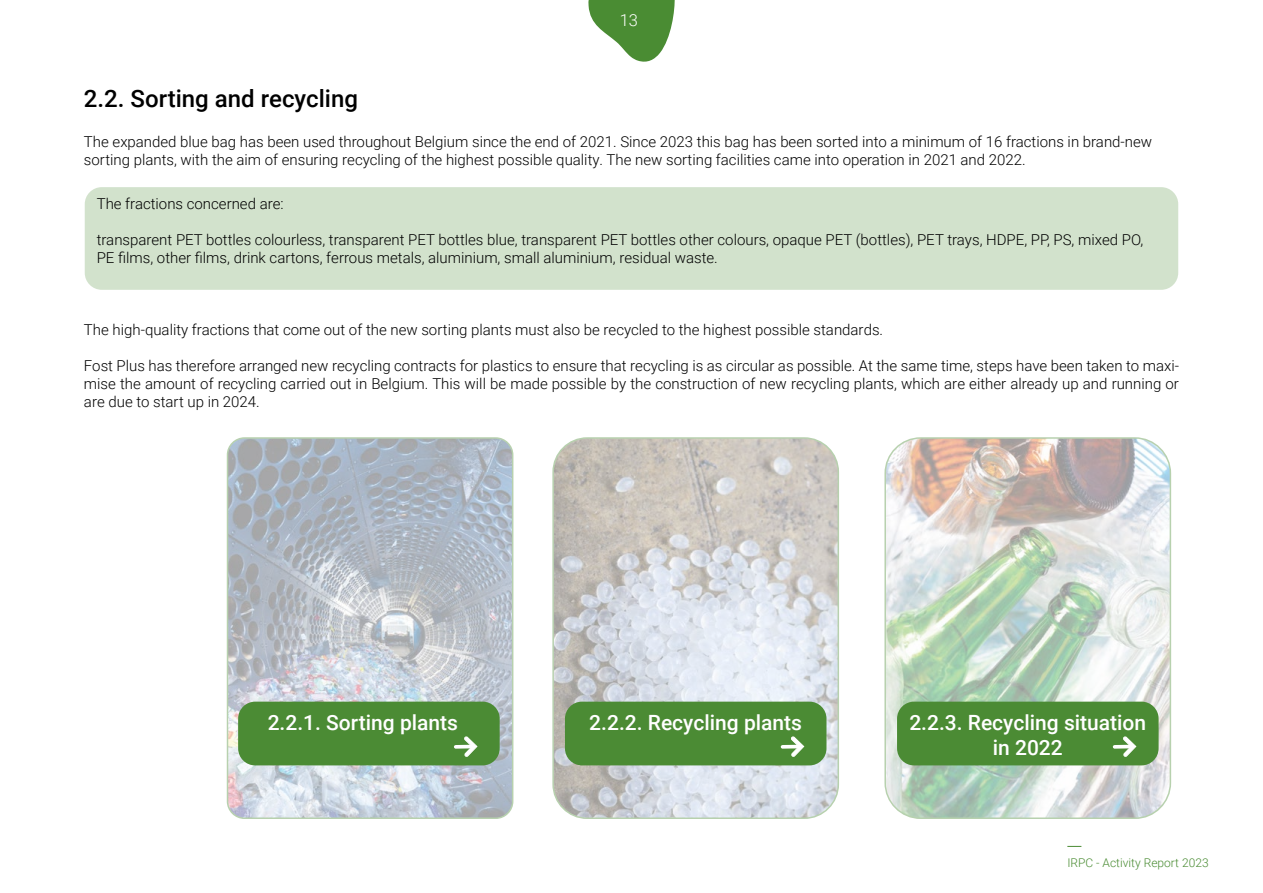
<style>
.page{position:relative;width:1263px;height:893px;background:#fff}
.page>*{position:absolute;margin:0;border:0;box-sizing:border-box;transform-origin:0 0}
.t1{font:500 24px "Roboto";color:#000}
.t2{font:500 21px/25.2px "Roboto";color:#fff;text-align:center}
.t3{font:300 16.5px "Roboto";color:#fff}
.t4{font:300 15px/18px "Roboto";color:#000}
.t5{font:300 12px "Roboto";color:#4a8c33}
</style>
<div class="page">
<img style="left:555px;top:440px;width:283px;height:378px">
<div style="left:552px;top:437px;width:287px;height:382px;border:2px solid #4b8b34;border-radius:34px"></div>
<div style="left:565px;top:702px;width:261px;height:63px;background:#4b8b34;border-radius:17px"></div>
<svg style="left:790px;top:736px;width:15px;height:21px"></svg>
<svg style="left:782px;top:745px;width:17px;height:4px"></svg>
<img style="left:227px;top:440px;width:286px;height:378px">
<div style="left:227px;top:437px;width:286px;height:382px;border:2px solid #4b8b34;border-radius:17px"></div>
<div style="left:85px;top:187px;width:1093px;height:103px;background:#d2e2cc;border-radius:17px"></div>
<img style="left:887px;top:440px;width:283px;height:378px">
<div style="left:884px;top:437px;width:287px;height:382px;border:2px solid #4b8b34;border-radius:35px"></div>
<div style="left:238px;top:702px;width:262px;height:63px;background:#4b8b34;border-radius:17px"></div>
<svg style="left:463px;top:736px;width:15px;height:21px"></svg>
<svg style="left:456px;top:745px;width:16px;height:4px"></svg>
<div style="left:897px;top:702px;width:261px;height:63px;background:#4b8b34;border-radius:17px"></div>
<svg style="left:1122px;top:736px;width:15px;height:21px"></svg>
<svg style="left:1114px;top:745px;width:17px;height:4px"></svg>
<svg style="left:588px;top:0;width:87px;height:62px"></svg>
<svg style="left:1067px;top:846px;width:14px;height:1px"></svg>
<p class="t3" style="left:620px;top:9px;width:20px">13</p>
<h1 class="t1" style="left:84px;top:82px;width:276px">2.2. Sorting and recycling</h1>
<p class="t4" style="left:84px;top:132px;width:1070px">The expanded blue bag has been used throughout Belgium since the end of 2021. Since 2023 this bag has been sorted into a minimum of 16 fractions in brand-new sorting plants, with the aim of ensuring recycling of the highest possible quality. The new sorting facilities came into operation in 2021 and 2022.</p>
<p class="t4" style="left:97px;top:195px;width:188px">The fractions concerned are:</p>
<p class="t4" style="left:97px;top:231px;width:1048px">transparent PET bottles colourless, transparent PET bottles blue, transparent PET bottles other colours, opaque PET (bottles), PET trays, HDPE, PP, PS, mixed PO,<br>PE films, other films, drink cartons, ferrous metals, aluminium, small aluminium, residual waste.</p>
<p class="t4" style="left:84px;top:321px;width:801px">The high-quality fractions that come out of the new sorting plants must also be recycled to the highest possible standards.</p>
<p class="t4" style="left:84px;top:357px;width:1096px;text-align:justify">Fost Plus has therefore arranged new recycling contracts for plastics to ensure that recycling is as circular as possible. At the same time, steps have been taken to maxi&shy;mise the amount of recycling carried out in Belgium. This will be made possible by the construction of new recycling plants, which are either already up and running or are due to start up in 2024.</p>
<h2 class="t2" style="left:268px;top:709px;width:192px">2.2.1. Sorting plants</h2>
<h2 class="t2" style="left:589px;top:709px;width:214px">2.2.2. Recycling plants</h2>
<h2 class="t2" style="left:909px;top:709px;width:238px">2.2.3. Recycling situation in 2022</h2>
<p class="t5" style="left:1067px;top:854px;width:143px">IRPC - Activity Report 2023</p>
</div>
